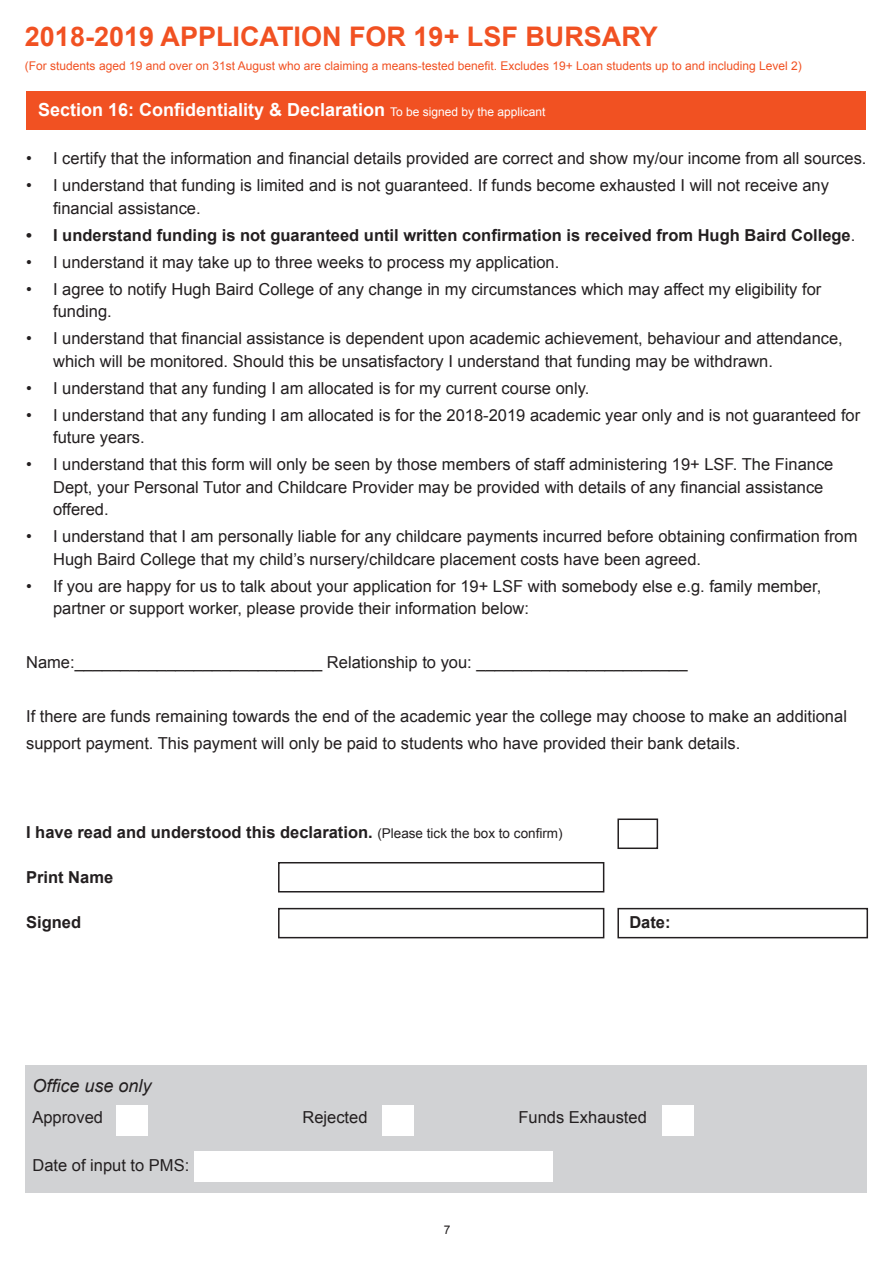
<style>
.page{position:relative;width:893px;height:1263px;background:#fff}
.page>*{position:absolute;margin:0;border:0;box-sizing:border-box;transform-origin:0 0}
.t1{font:700 27px "Arial";color:#f15122}
.t2{font:700 18px "Arial";color:#fff}
.t3{font:italic 18px "Arial";color:#231f20}
.t4{font:16.5px/22.5px "Arial";color:#231f20}
.t5{font:700 16.5px "Arial";color:#231f20}
.t6{font:12px "Arial";color:#f15122}
.t7{font:12px "Arial";color:#231f20}
.s1{font-weight:400;font-size:12px}
.s2{font-weight:400}
.s3{font-weight:400;font-size:13.5px}
</style>
<div class="page">
<div style="left:26px;top:91px;width:840px;height:39px;background:#f15122"></div>
<div style="left:617px;top:818px;width:41px;height:31px;border:2px solid #231f20"></div>
<div style="left:278px;top:862px;width:326px;height:30px;border:2px solid #231f20"></div>
<div style="left:278px;top:908px;width:326px;height:30px;border:2px solid #231f20"></div>
<div style="left:617px;top:908px;width:251px;height:30px;border:2px solid #231f20"></div>
<div style="left:25px;top:1065px;width:842px;height:128px;background:#d1d2d4"></div>
<div style="left:116px;top:1105px;width:32px;height:31px;background:#fff"></div>
<div style="left:382px;top:1105px;width:32px;height:31px;background:#fff"></div>
<div style="left:662px;top:1105px;width:32px;height:31px;background:#fff"></div>
<div style="left:194px;top:1151px;width:359px;height:31px;background:#fff"></div>
<p class="t1" style="left:25px;top:19px;width:634px">2018-2019 APPLICATION FOR 19+ LSF BURSARY</p>
<p class="t6" style="left:25px;top:58px;width:778px">(For students aged 19 and over on 31st August who are claiming a means-tested benefit. Excludes 19+ Loan students up to and including Level 2)</p>
<p class="t2" style="left:38px;top:98px;width:509px">Section 16: Confidentiality &amp; Declaration <span class="s1">To be signed by the applicant</span></p>
<p class="t4" style="left:26px;top:147px;width:842px">• I certify that the information and financial details provided are correct and show my/our income from all sources.</p>
<p class="t4" style="left:53px;top:174px;width:777px;text-indent:-27px">• I understand that funding is limited and is not guaranteed. If funds become exhausted I will not receive any financial assistance.</p>
<p class="t5" style="left:26px;top:224px;width:831px">• I understand funding is not guaranteed until written confirmation is received from Hugh Baird College<span class="s2">.</span></p>
<p class="t4" style="left:26px;top:251px;width:535px">• I understand it may take up to three weeks to process my application.</p>
<p class="t4" style="left:53px;top:278px;width:770px;text-indent:-27px">• I agree to notify Hugh Baird College of any change in my circumstances which may affect my eligibility for funding.</p>
<p class="t4" style="left:53px;top:327px;width:791px;text-indent:-27px">• I understand that financial assistance is dependent upon academic achievement, behaviour and attendance, which will be monitored. Should this be unsatisfactory I understand that funding may be withdrawn.</p>
<p class="t4" style="left:26px;top:377px;width:565px">• I understand that any funding I am allocated is for my current course only.</p>
<p class="t4" style="left:53px;top:404px;width:809px;text-indent:-27px">• I understand that any funding I am allocated is for the 2018-2019 academic year only and is not guaranteed for future years.</p>
<p class="t4" style="left:53px;top:453px;width:782px;text-indent:-27px">• I understand that this form will only be seen by those members of staff administering 19+ LSF. The Finance<br>Dept, your Personal Tutor and Childcare Provider may be provided with details of any financial assistance offered.</p>
<p class="t4" style="left:53px;top:525px;width:806px;text-indent:-27px">• I understand that I am personally liable for any childcare payments incurred before obtaining confirmation from<br>Hugh Baird College that my child’s nursery/childcare placement costs have been agreed.</p>
<p class="t4" style="left:53px;top:575px;width:770px;text-indent:-27px">• If you are happy for us to talk about your application for 19+ LSF with somebody else e.g. family member, partner or support worker, please provide their information below:</p>
<p class="t4" style="left:26px;top:651px;width:663px">Name:___________________________ Relationship to you: _______________________</p>
<p class="t4" style="left:26px;top:703px;width:822px;line-height:27px">If there are funds remaining towards the end of the academic year the college may choose to make an additional support payment. This payment will only be paid to students who have provided their bank details.</p>
<p class="t5" style="left:26px;top:821px;width:538px">I have read and understood this declaration. <span class="s3">(Please tick the box to confirm)</span></p>
<p class="t5" style="left:26px;top:866px;width:89px">Print Name</p>
<p class="t5" style="left:26px;top:911px;width:57px">Signed</p>
<p class="t5" style="left:629px;top:911px;width:43px">Date:</p>
<p class="t3" style="left:32px;top:1074px;width:121px">Office use only</p>
<p class="t4" style="left:32px;top:1106px;width:72px">Approved</p>
<p class="t4" style="left:302px;top:1106px;width:67px">Rejected</p>
<p class="t4" style="left:518px;top:1106px;width:130px">Funds Exhausted</p>
<p class="t4" style="left:32px;top:1154px;width:158px">Date of input to PMS:</p>
<p class="t7" style="left:444px;top:1222px;width:8px">7</p>
</div>
